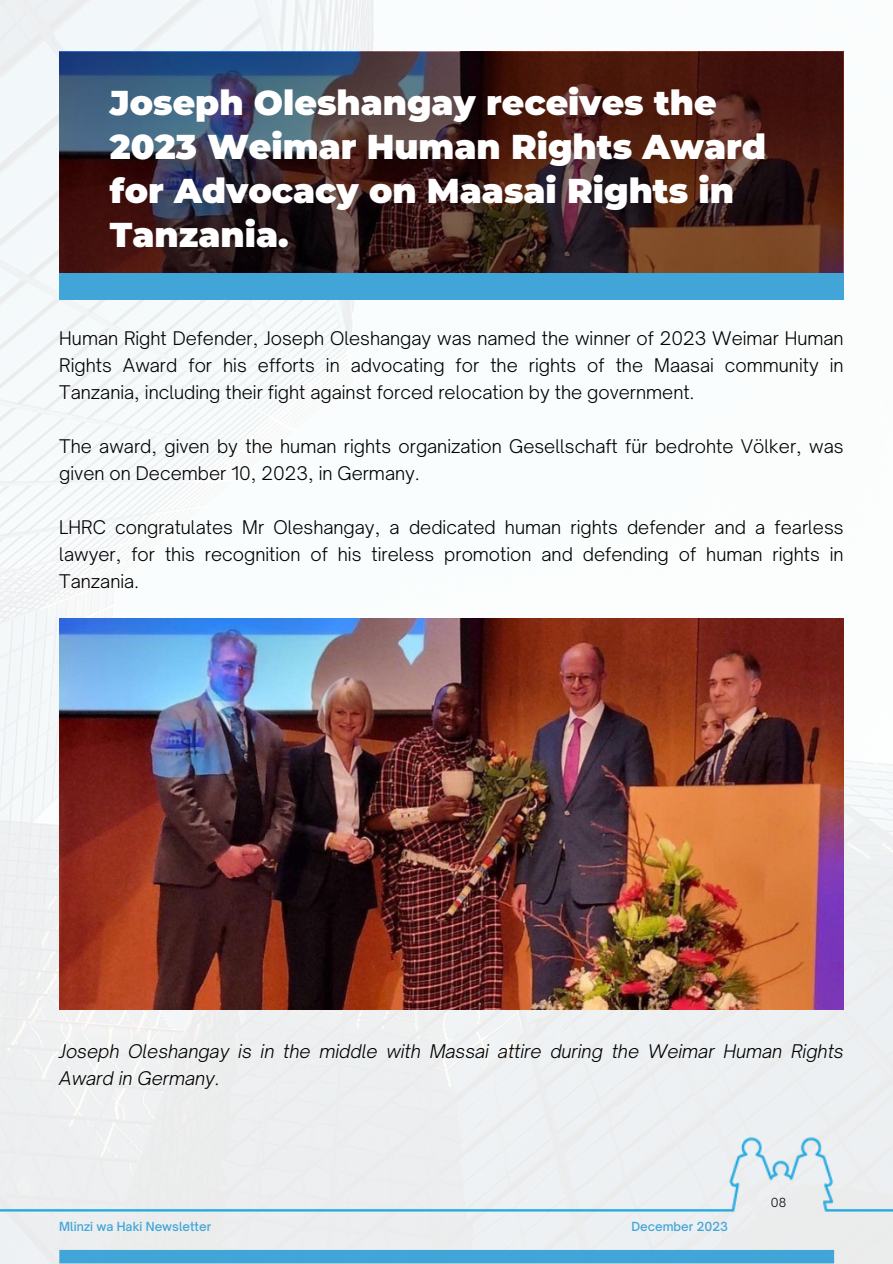
<style>
.page{position:relative;width:893px;height:1264px;background:#fff}
.page>*{position:absolute;margin:0;border:0;box-sizing:border-box;transform-origin:0 0}
.t1{font:900 34.5px/43.8px "Montserrat";color:#fff}
.t2{font:300 18px/27px "Open Sauce One";color:#000;text-align:justify}
.t3{font:italic 300 18px/27px "Open Sauce One";color:#000}
.t4{font:500 12px "Open Sauce One";color:#41a6d7}
.t5{font:300 12px "Open Sauce One";color:#000}
</style>
<div class="page">
<img style="left:0;top:0;width:892px;height:1263px">
<div style="left:59px;top:1249px;width:775px;height:14px;background:#41a6d7"></div>
<img style="left:59px;top:52px;width:784px;height:222px">
<div style="left:59px;top:274px;width:784px;height:26px;background:#41a6d7"></div>
<img style="left:59px;top:619px;width:784px;height:390px">
<div style="left:0;top:1119px;width:892px;height:101px;background:#eceef0"></div>
<p class="t1" style="left:110px;top:81px;width:657px">Joseph Oleshangay receives the<br>2023 Weimar Human Rights Award for Advocacy on Maasai Rights in<br>Tanzania.</p>
<p class="t2" style="left:59px;top:324px;width:785px">Human Right Defender, Joseph Oleshangay was named the winner of 2023 Weimar Human Rights Award for his efforts in advocating for the rights of the Maasai community in Tanzania, including their fight against forced relocation by the government.</p>
<p class="t2" style="left:59px;top:432px;width:785px">The award, given by the human rights organization Gesellschaft für bedrohte Völker, was given on December 10, 2023, in Germany.</p>
<p class="t2" style="left:59px;top:513px;width:785px">LHRC congratulates Mr Oleshangay, a dedicated human rights defender and a fearless lawyer, for this recognition of his tireless promotion and defending of human rights in Tanzania.</p>
<p class="t3" style="left:59px;top:1037px;width:785px">Joseph Oleshangay is in the middle with Massai attire during the Weimar Human Rights<br>Award in Germany.</p>
<p class="t4" style="left:59px;top:1218px;width:153px">Mlinzi wa Haki Newsletter</p>
<p class="t4" style="left:631px;top:1218px;width:98px">December 2023</p>
<p class="t5" style="left:770px;top:1195px;width:17px">08</p>
</div>
